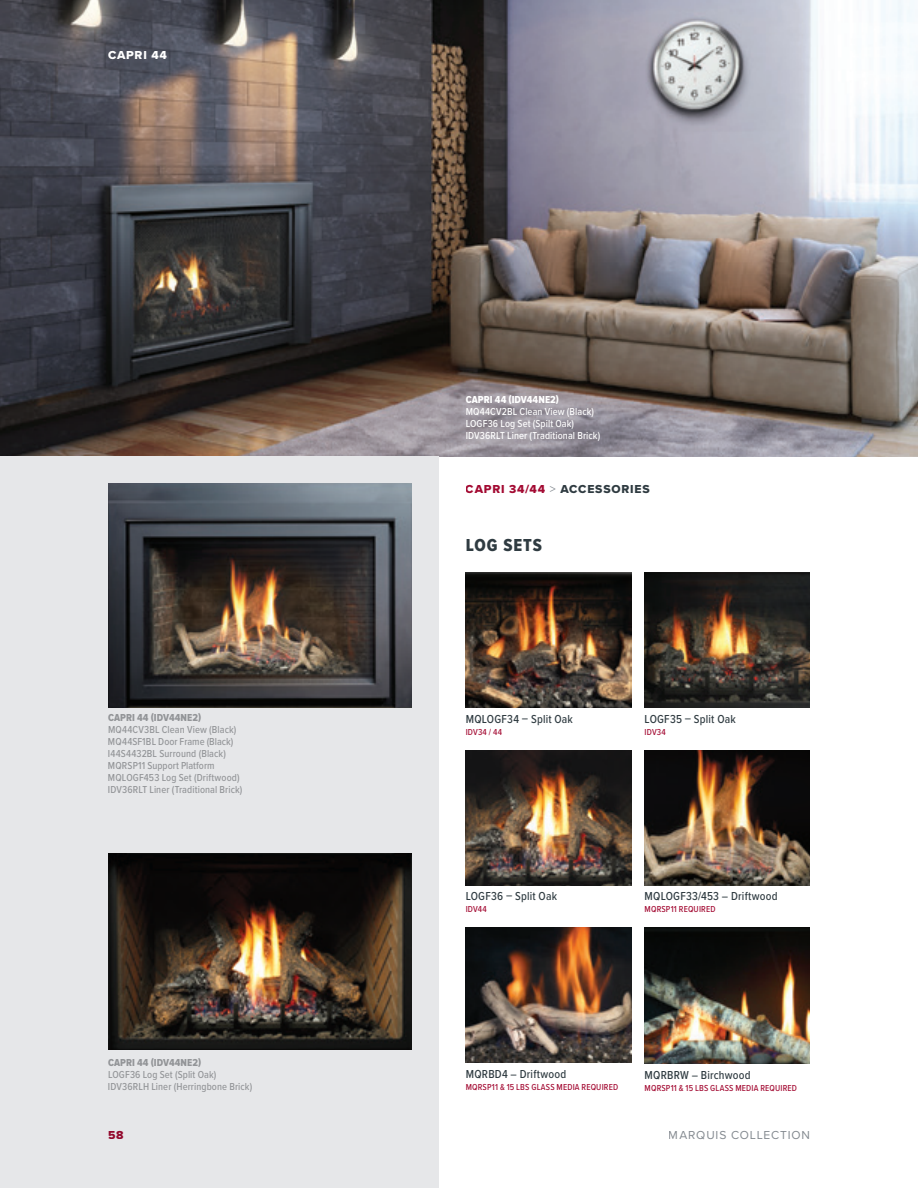
<style>
.page{position:relative;width:918px;height:1188px;background:#fff}
.page>*{position:absolute;margin:0;border:0;box-sizing:border-box;transform-origin:0 0}
.t1{font:18px "Proxima Nova Cond Extrabld";letter-spacing:.05em;color:#2f3b41}
.t2{font:500 12px "Proxima Nova Cond";letter-spacing:.015em;color:#2f3b41}
.t3{font:12px "Proxima Nova Extrabld";letter-spacing:.065em;color:#2f3b41}
.t4{font:12px "Proxima Nova";letter-spacing:.07em;color:#848a90}
.t5{font:12px "Proxima Nova Extrabld";letter-spacing:.065em;color:#fff}
.t6{font:12px "Proxima Nova Extrabld";color:#a30a32}
.t7{font:500 10.5px/12px "Proxima Nova Cond";letter-spacing:.01em;color:#939598}
.t8{font:500 10.5px/12px "Proxima Nova Cond";letter-spacing:.01em;color:#fff}
.t9{font:10.5px "Proxima Nova Cond Extrabld";letter-spacing:.01em;color:#939598}
.t10{font:10.5px "Proxima Nova Cond Extrabld";letter-spacing:.01em;color:#fff}
.t11{font:500 9px "Proxima Nova Cond";letter-spacing:.02em;color:#a30a32}
.s1{color:#a30a32}
.s2{font-family:"Proxima Nova";color:#848a90}
</style>
<div class="page">
<img style="left:0;top:0;width:918px;height:457px">
<div style="left:0;top:457px;width:439px;height:731px;background:#e6e7e9"></div>
<img style="left:108px;top:484px;width:304px;height:224px">
<img style="left:645px;top:928px;width:165px;height:136px">
<img style="left:466px;top:928px;width:165px;height:135px">
<img style="left:645px;top:750px;width:165px;height:135px">
<img style="left:466px;top:750px;width:165px;height:135px">
<img style="left:645px;top:573px;width:165px;height:135px">
<img style="left:466px;top:573px;width:165px;height:135px">
<img style="left:108px;top:853px;width:304px;height:197px">
<p class="t5" style="left:108px;top:46px;width:61px">CAPRI 44</p>
<p class="t9" style="left:108px;top:712px;width:95px">CAPRI 44 (IDV44NE2)</p>
<p class="t7" style="left:108px;top:724px;width:136px">MQ44CV3BL Clean View (Black)<br>MQ44SF1BL Door Frame (Black)<br>I44S4432BL Surround (Black)<br>MQRSP11 Support Platform<br>MQLOGF453 Log Set (Driftwood)<br>IDV36RLT Liner (Traditional Brick)</p>
<p class="t10" style="left:466px;top:393px;width:95px">CAPRI 44 (IDV44NE2)</p>
<p class="t8" style="left:466px;top:405px;width:136px">MQ44CV2BL Clean View (Black)<br>LOGF36 Log Set (Spilt Oak)<br>IDV36RLT Liner (Traditional Brick)</p>
<p class="t3" style="left:466px;top:480px;width:185px"><span class="s1">CAPRI 34/44</span> <span class="s2">&gt;</span> ACCESSORIES</p>
<h1 class="t1" style="left:466px;top:535px;width:78px">LOG SETS</h1>
<p class="t2" style="left:466px;top:710px;width:109px">MQLOGF34 – Split Oak</p>
<p class="t11" style="left:466px;top:725px;width:38px">IDV34 / 44</p>
<p class="t2" style="left:466px;top:887px;width:93px">LOGF36 – Split Oak</p>
<p class="t11" style="left:466px;top:903px;width:22px">IDV44</p>
<p class="t2" style="left:645px;top:710px;width:93px">LOGF35 – Split Oak</p>
<p class="t11" style="left:645px;top:725px;width:23px">IDV34</p>
<p class="t2" style="left:645px;top:887px;width:135px">MQLOGF33/453 – Driftwood</p>
<p class="t11" style="left:645px;top:903px;width:72px">MQRSP11 REQUIRED</p>
<p class="t9" style="left:108px;top:1056px;width:95px">CAPRI 44 (IDV44NE2)</p>
<p class="t7" style="left:108px;top:1068px;width:146px">LOGF36 Log Set (Split Oak)<br>IDV36RLH Liner (Herringbone Brick)</p>
<p class="t6" style="left:108px;top:1126px;width:17px">58</p>
<p class="t4" style="left:669px;top:1126px;width:143px">MARQUIS COLLECTION</p>
<p class="t2" style="left:466px;top:1065px;width:102px">MQRBD4 – Driftwood</p>
<p class="t11" style="left:466px;top:1080px;width:154px">MQRSP11 &amp; 15 LBS GLASS MEDIA REQUIRED</p>
<p class="t2" style="left:645px;top:1066px;width:107px">MQRBRW – Birchwood</p>
<p class="t11" style="left:645px;top:1081px;width:154px">MQRSP11 &amp; 15 LBS GLASS MEDIA REQUIRED</p>
</div>
